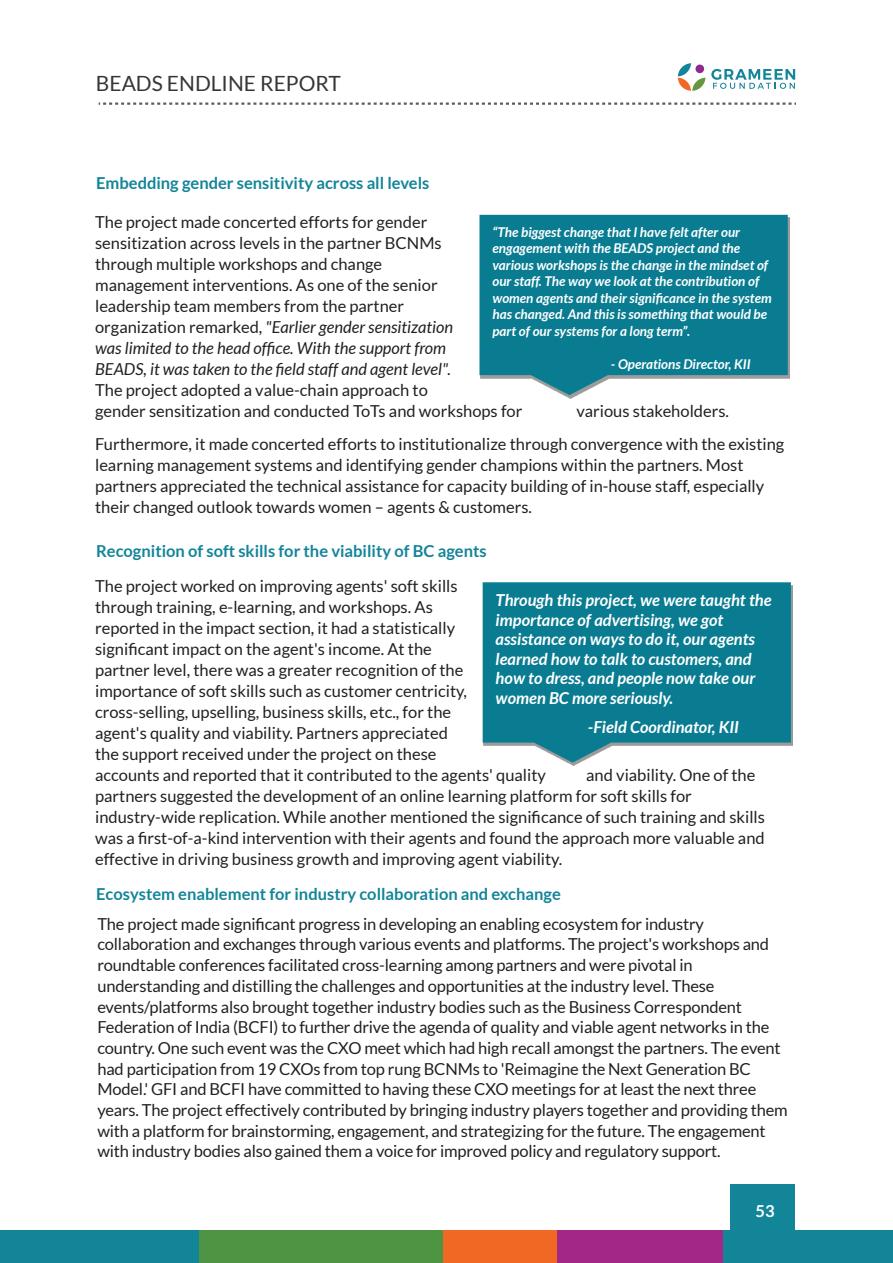
<style>
.page{position:relative;width:893px;height:1263px;background:#fff}
.page>*{position:absolute;margin:0;border:0;box-sizing:border-box;transform-origin:0 0}
.t1{font:21px "Lato";color:#353635}
.t2{font:16.5px/21px "Lato";color:#231f20}
.t3{font:italic 700 16.5px/19.5px "Lato";color:#fff}
.t4{font:700 16.5px "Lato";color:#138599}
.t5{font:700 16.5px "Lato";color:#fff}
.t6{font:italic 700 13.5px/16.5px "Lato";color:#fff}
.s1{font-style:italic}
</style>
<div class="page">
<div style="left:0;top:1230px;width:199px;height:33px;background:#138599"></div>
<div style="left:722px;top:1230px;width:171px;height:33px;background:#138599"></div>
<div style="left:557px;top:1230px;width:165px;height:33px;background:#a22787"></div>
<div style="left:443px;top:1230px;width:114px;height:33px;background:#f16825"></div>
<div style="left:199px;top:1230px;width:244px;height:33px;background:#4f9442"></div>
<svg style="left:479px;top:215px;width:309px;height:180px;background:#1f869a"></svg>
<svg style="left:483px;top:582px;width:308px;height:181px;background:#20879b"></svg>
<svg style="left:99px;top:102px;width:697px;height:3px"></svg>
<svg style="left:711px;top:69px;width:84px;height:20px"></svg>
<svg style="left:678px;top:63px;width:27px;height:28px"></svg>
<div style="left:695px;top:65px;width:9px;height:8px;background:#8c2a8f;border-radius:50%"></div>
<div style="left:730px;top:1184px;width:65px;height:79px;background:#138599"></div>
<p class="t1" style="left:96px;top:72px;width:247px">BEADS ENDLINE REPORT</p>
<p class="t4" style="left:96px;top:174px;width:335px">Embedding gender sensitivity across all levels</p>
<p class="t2" style="left:95px;top:211px;width:359px">The project made concerted efforts for gender sensitization across levels in the partner BCNMs through multiple workshops and change management interventions. As one of the senior leadership team members from the partner organization remarked, <span class="s1">"Earlier gender sensitization was limited to the head office. With the support from BEADS, it was taken to the field staff and agent level".</span></p>
<p class="t2" style="left:95px;top:379px;width:429px">The project adopted a value-chain approach to<br>gender sensitization and conducted ToTs and workshops for</p>
<p class="t6" style="left:492px;top:224px;width:281px">“The biggest change that I have felt after our engagement with the BEADS project and the various workshops is the change in the mindset of our staff. The way we look at the contribution of women agents and their significance in the system has changed. And this is something that would be part of our systems for a long term”.</p>
<p class="t6" style="left:611px;top:356px;width:141px">- Operations Director, KII</p>
<p class="t2" style="left:95px;top:394px;width:691px;line-height:33px;text-indent:481px">various stakeholders.<br>Furthermore, it made concerted efforts to institutionalize through convergence with the existing</p>
<p class="t2" style="left:95px;top:454px;width:671px">learning management systems and identifying gender champions within the partners. Most partners appreciated the technical assistance for capacity building of in-house staff, especially their changed outlook towards women – agents &amp; customers.</p>
<p class="t4" style="left:96px;top:542px;width:392px">Recognition of soft skills for the viability of BC agents</p>
<p class="t2" style="left:95px;top:575px;width:452px">The project worked on improving agents' soft skills<br>through training, e-learning, and workshops. As<br>reported in the impact section, it had a statistically<br>significant impact on the agent's income. At the<br>partner level, there was a greater recognition of the importance of soft skills such as customer centricity, cross-selling, upselling, business skills, etc., for the<br>agent's quality and viability. Partners appreciated<br>the support received under the project on these<br>accounts and reported that it contributed to the agents' quality</p>
<p class="t3" style="left:496px;top:591px;width:277px">Through this project, we were taught the importance of advertising, we got assistance on ways to do it, our agents learned how to talk to customers, and how to dress, and people now take our women BC more seriously.</p>
<p class="t3" style="left:588px;top:717px;width:153px">-Field Coordinator, KII</p>
<p class="t2" style="left:95px;top:764px;width:671px;text-indent:491px">and viability. One of the partners suggested the development of an online learning platform for soft skills for industry-wide replication. While another mentioned the significance of such training and skills was a first-of-a-kind intervention with their agents and found the approach more valuable and effective in driving business growth and improving agent viability.</p>
<p class="t4" style="left:96px;top:884px;width:466px">Ecosystem enablement for industry collaboration and exchange</p>
<p class="t2" style="left:97px;top:913px;width:692px">The project made significant progress in developing an enabling ecosystem for industry collaboration and exchanges through various events and platforms. The project's workshops and roundtable conferences facilitated cross-learning among partners and were pivotal in understanding and distilling the challenges and opportunities at the industry level. These events/platforms also brought together industry bodies such as the Business Correspondent Federation of India (BCFI) to further drive the agenda of quality and viable agent networks in the country. One such event was the CXO meet which had high recall amongst the partners. The event had participation from 19 CXOs from top rung BCNMs to 'Reimagine the Next Generation BC Model.' GFI and BCFI have committed to having these CXO meetings for at least the next three years. The project effectively contributed by bringing industry players together and providing them with a platform for brainstorming, engagement, and strategizing for the future. The engagement with industry bodies also gained them a voice for improved policy and regulatory support.</p>
<p class="t5" style="left:756px;top:1202px;width:21px">53</p>
</div>
